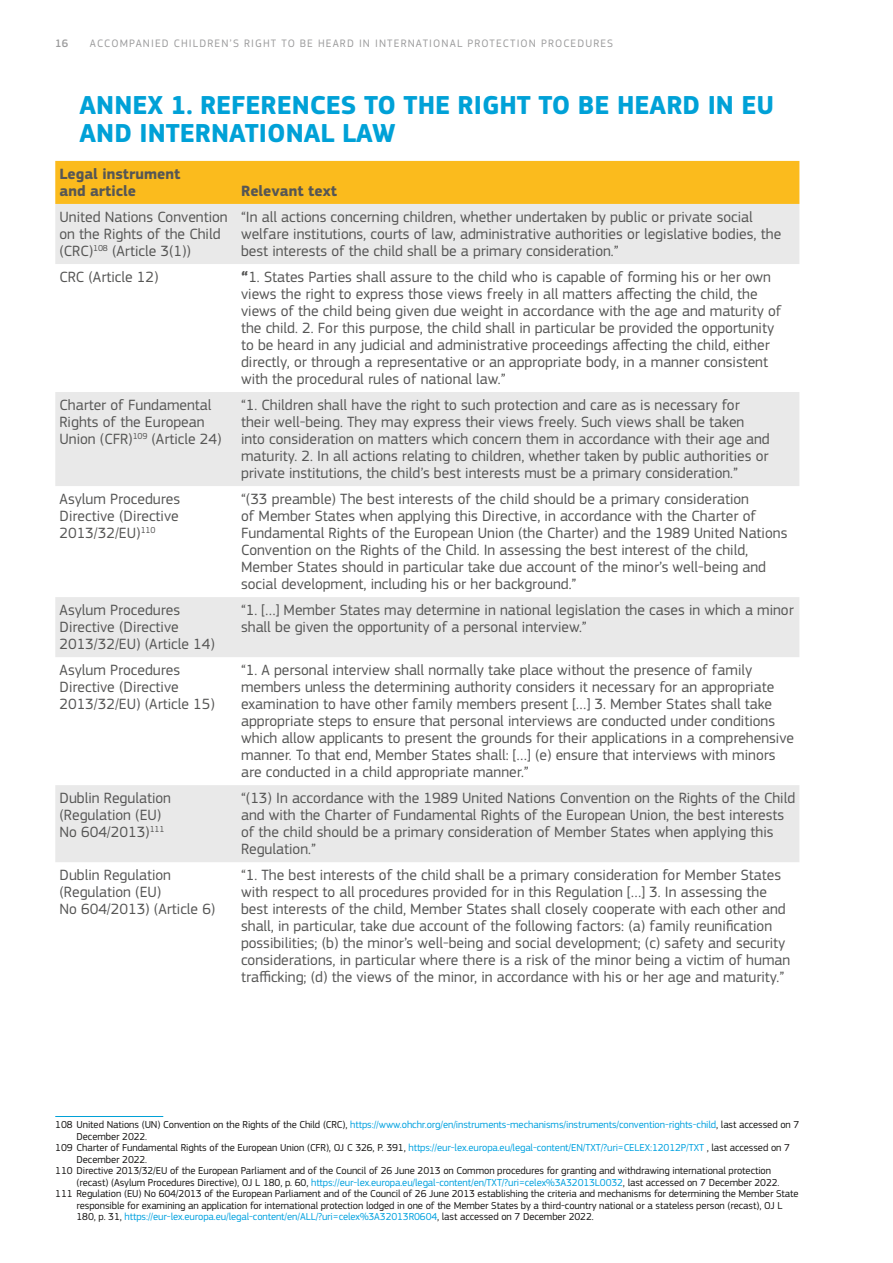
<style>
.page{position:relative;width:893px;height:1263px;background:#fff}
.page>*{position:absolute;margin:0;border:0;box-sizing:border-box;transform-origin:0 0}
.t1{font:700 27px/28.3px "EC Square Sans Pro";color:#00a1d7}
.t2{font:15.45px/17px "EC Square Sans Pro";color:#565655}
.t3{font:700 15.45px/17px "EC Square Sans Pro";color:#565655}
.t4{font:11.25px "EC Square Sans Pro";letter-spacing:.1em;color:#9c9c9d}
.t5{font:500 11.25px "EC Square Sans Pro";color:#9c9c9d}
.t6{font:10.5px "EC Square Sans Pro";letter-spacing:-.01em;color:#181716}
.t7{font:10.5px "EC Square Sans Pro";letter-spacing:-.01em;color:#00a1df}
.s1{font-weight:700}
.s2{color:#181716}
.s3{color:#00a1df}
</style>
<div class="page">
<hr style="left:55px;top:1116px;width:108px;height:1px;background:#00a1d7">
<div style="left:55px;top:161px;width:744px;height:43px;background:#fbbb1d"></div>
<svg style="left:55px;top:204px;width:744px;height:658px"></svg>
<p class="t5" style="left:55px;top:37px;width:15px">16</p>
<p class="t4" style="left:90px;top:37px;width:525px">ACCOMPANIED CHILDREN’S RIGHT TO BE HEARD IN INTERNATIONAL PROTECTION PROCEDURES</p>
<h1 class="t1" style="left:80px;top:92px;width:696px">ANNEX 1. REFERENCES TO THE RIGHT TO BE HEARD IN EU<br>AND INTERNATIONAL LAW</h1>
<p class="t3" style="left:60px;top:166px;width:122px">Legal instrument and article</p>
<p class="t3" style="left:241px;top:183px;width:98px">Relevant text</p>
<p class="t2" style="left:60px;top:208px;width:170px">United Nations Convention on the Rights of the Child (CRC)<sup>108</sup> (Article 3(1))</p>
<p class="t2" style="left:241px;top:208px;width:542px">“In all actions concerning children, whether undertaken by public or private social welfare institutions, courts of law, administrative authorities or legislative bodies, the best interests of the child shall be a primary consideration.”</p>
<p class="t2" style="left:60px;top:268px;width:100px">CRC (Article 12)</p>
<p class="t2" style="left:241px;top:268px;width:542px"><span class="s1">“</span>1. States Parties shall assure to the child who is capable of forming his or her own views the right to express those views freely in all matters affecting the child, the views of the child being given due weight in accordance with the age and maturity of the child. 2. For this purpose, the child shall in particular be provided the opportunity to be heard in any judicial and administrative proceedings affecting the child, either directly, or through a representative or an appropriate body, in a manner consistent with the procedural rules of national law.”</p>
<p class="t2" style="left:60px;top:396px;width:164px">Charter of Fundamental<br>Rights of the European<br>Union (CFR)<sup>109</sup> (Article 24)</p>
<p class="t2" style="left:241px;top:396px;width:530px">“1. Children shall have the right to such protection and care as is necessary for their well-being. They may express their views freely. Such views shall be taken into consideration on matters which concern them in accordance with their age and maturity. 2. In all actions relating to children, whether taken by public authorities or private institutions, the child’s best interests must be a primary consideration.”</p>
<p class="t2" style="left:60px;top:491px;width:122px;text-align:justify">Asylum Procedures Directive (Directive 2013/32/EU)<sup>110</sup></p>
<p class="t2" style="left:241px;top:491px;width:548px">“(33 preamble) The best interests of the child should be a primary consideration<br>of Member States when applying this Directive, in accordance with the Charter of Fundamental Rights of the European Union (the Charter) and the 1989 United Nations Convention on the Rights of the Child. In assessing the best interest of the child, Member States should in particular take due account of the minor’s well-being and social development, including his or her background.”</p>
<p class="t2" style="left:60px;top:602px;width:157px">Asylum Procedures<br>Directive (Directive<br>2013/32/EU) (Article 14)</p>
<p class="t2" style="left:241px;top:602px;width:554px">“1. […] Member States may determine in national legislation the cases in which a minor shall be given the opportunity of a personal interview.”</p>
<p class="t2" style="left:60px;top:662px;width:157px">Asylum Procedures<br>Directive (Directive<br>2013/32/EU) (Article 15)</p>
<p class="t2" style="left:241px;top:662px;width:555px">“1. A personal interview shall normally take place without the presence of family members unless the determining authority considers it necessary for an appropriate examination to have other family members present […] 3. Member States shall take appropriate steps to ensure that personal interviews are conducted under conditions which allow applicants to present the grounds for their applications in a comprehensive manner. To that end, Member States shall: […] (e) ensure that interviews with minors are conducted in a child appropriate manner.”</p>
<p class="t2" style="left:60px;top:790px;width:113px">Dublin Regulation (Regulation (EU)<br>No 604/2013)<sup>111</sup></p>
<p class="t2" style="left:241px;top:790px;width:556px">“(13) In accordance with the 1989 United Nations Convention on the Rights of the Child and with the Charter of Fundamental Rights of the European Union, the best interests of the child should be a primary consideration of Member States when applying this Regulation.”</p>
<p class="t2" style="left:60px;top:867px;width:157px">Dublin Regulation (Regulation (EU)<br>No 604/2013) (Article 6)</p>
<p class="t2" style="left:241px;top:867px;width:551px">“1. The best interests of the child shall be a primary consideration for Member States with respect to all procedures provided for in this Regulation […] 3. In assessing the best interests of the child, Member States shall closely cooperate with each other and shall, in particular, take due account of the following factors: (a) family reunification possibilities; (b) the minor’s well-being and social development; (c) safety and security considerations, in particular where there is a risk of the minor being a victim of human trafficking; (d) the views of the minor, in accordance with his or her age and maturity.”</p>
<p class="t7" style="left:55px;top:1118px;width:746px"><span class="s2">108 United Nations (UN) Convention on the Rights of the Child (CRC),</span> https://www.ohchr.org/en/instruments-mechanisms/instruments/convention-rights-child<span class="s2">, last accessed on 7</span></p>
<p class="t6" style="left:77px;top:1130px;width:72px">December 2022.</p>
<p class="t6" style="left:55px;top:1141px;width:736px">109 Charter of Fundamental Rights of the European Union (CFR), OJ C 326, P. 391, <span class="s3">https://eur-lex.europa.eu/legal-content/EN/TXT/?uri=CELEX:12012P/TXT</span> , last accessed on 7</p>
<p class="t6" style="left:77px;top:1153px;width:72px">December 2022.</p>
<p class="t6" style="left:55px;top:1165px;width:717px">110 Directive 2013/32/EU of the European Parliament and of the Council of 26 June 2013 on Common procedures for granting and withdrawing international protection</p>
<p class="t6" style="left:77px;top:1176px;width:704px">(recast) (Asylum Procedures Directive), OJ L 180, p. 60, <span class="s3">https://eur-lex.europa.eu/legal-content/en/TXT/?uri=celex%3A32013L0032</span>, last accessed on 7 December 2022.</p>
<p class="t6" style="left:55px;top:1188px;width:745px">111 Regulation (EU) No 604/2013 of the European Parliament and of the Council of 26 June 2013 establishing the criteria and mechanisms for determining the Member State</p>
<p class="t6" style="left:77px;top:1199px;width:707px">responsible for examining an application for international protection lodged in one of the Member States by a third-country national or a stateless person (recast), OJ L</p>
<p class="t7" style="left:77px;top:1211px;width:519px"><span class="s2">180, p. 31,</span> https://eur-lex.europa.eu/legal-content/en/ALL/?uri=celex%3A32013R0604<span class="s2">, last accessed on 7 December 2022.</span></p>
</div>
